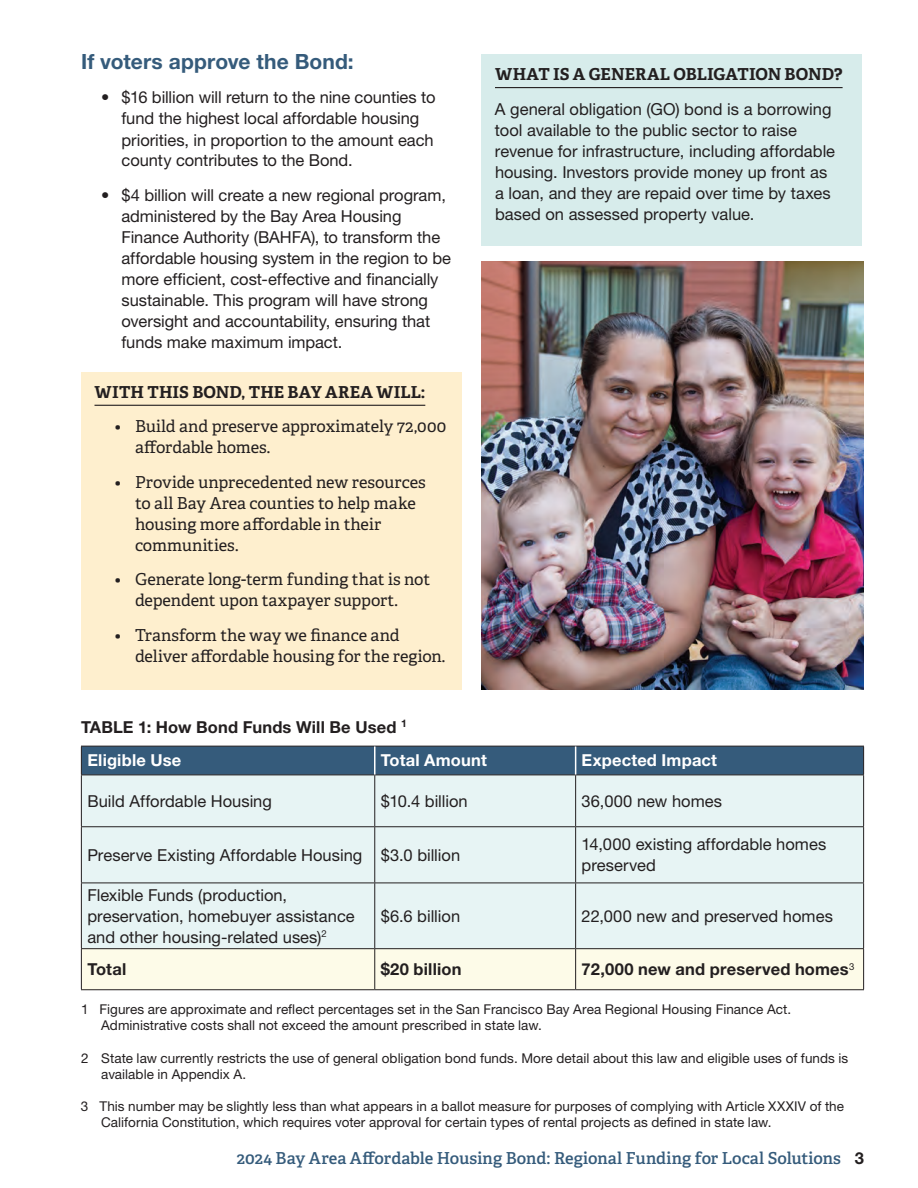
<style>
.page{position:relative;width:918px;height:1188px;background:#fff}
.page>*{position:absolute;margin:0;border:0;box-sizing:border-box;transform-origin:0 0}
.h2_sections{font:700 21px "Helvetica Neue LT Std";letter-spacing:.005em;color:#355b7b}
.p_Table_Copy{font:16.5px/21px "Helvetica Neue LT Std";color:#231f20}
.p_Bullets_Level_1_callout{font:16.5px/21px "Adelle";letter-spacing:-.005em;color:#231f20}
.t1{font:600 16.5px "Adelle";color:#355b7b}
.h5_Cap_Header_Rules{font:700 16.5px "Adelle";letter-spacing:.005em;color:#231f20}
.p_Table_Copy-2{font:700 16.5px "Helvetica Neue LT Std";letter-spacing:.01em;color:#231f20}
.h_Table_Header{font:700 16.5px "Helvetica Neue LT Std";letter-spacing:.01em;color:#fff}
.Table_Title{font:700 16.5px "Helvetica Neue LT Std";letter-spacing:.01em;color:#231f20}
.p_Footnotes_no_line{font:13.5px/16.2px "Helvetica Neue LT Std";letter-spacing:.005em;color:#231f20}
.s1{font-family:"Helvetica Neue LT Std";font-weight:700;color:#231f20}
</style>
<div class="page">
<div style="left:82px;top:776px;width:781px;height:172px;background:#e7f4f4"></div>
<div style="left:82px;top:949px;width:781px;height:40px;background:#fdfbe8"></div>
<hr style="left:81px;top:775px;width:294px;height:1px;background:#231f20">
<hr style="left:375px;top:775px;width:201px;height:1px;background:#231f20">
<hr style="left:576px;top:775px;width:288px;height:1px;background:#231f20">
<svg style="left:81px;top:746px;width:783px;height:29px;background:#355977"></svg>
<hr style="left:81px;top:775px;width:1px;height:51px;background:#231f20">
<hr style="left:374px;top:775px;width:1px;height:51px;background:#231f20">
<hr style="left:575px;top:775px;width:1px;height:51px;background:#231f20">
<hr style="left:863px;top:775px;width:1px;height:51px;background:#231f20">
<hr style="left:81px;top:826px;width:294px;height:1px;background:#231f20">
<hr style="left:81px;top:827px;width:1px;height:56px;background:#231f20">
<hr style="left:375px;top:826px;width:201px;height:1px;background:#231f20">
<hr style="left:374px;top:827px;width:1px;height:56px;background:#231f20">
<hr style="left:576px;top:826px;width:288px;height:1px;background:#231f20">
<hr style="left:575px;top:827px;width:1px;height:56px;background:#231f20">
<hr style="left:863px;top:827px;width:1px;height:56px;background:#231f20">
<hr style="left:81px;top:883px;width:294px;height:1px;background:#231f20">
<hr style="left:81px;top:883px;width:1px;height:65px;background:#231f20">
<hr style="left:375px;top:883px;width:201px;height:1px;background:#231f20">
<hr style="left:374px;top:883px;width:1px;height:65px;background:#231f20">
<hr style="left:576px;top:883px;width:288px;height:1px;background:#231f20">
<hr style="left:575px;top:883px;width:1px;height:65px;background:#231f20">
<hr style="left:863px;top:883px;width:1px;height:65px;background:#231f20">
<hr style="left:81px;top:948px;width:294px;height:1px;background:#231f20">
<hr style="left:81px;top:949px;width:1px;height:40px;background:#231f20">
<hr style="left:375px;top:948px;width:201px;height:1px;background:#231f20">
<hr style="left:374px;top:949px;width:1px;height:40px;background:#231f20">
<hr style="left:576px;top:948px;width:288px;height:1px;background:#231f20">
<hr style="left:575px;top:949px;width:1px;height:40px;background:#231f20">
<hr style="left:863px;top:949px;width:1px;height:40px;background:#231f20">
<hr style="left:81px;top:989px;width:294px;height:1px;background:#231f20">
<hr style="left:375px;top:989px;width:201px;height:1px;background:#231f20">
<hr style="left:576px;top:989px;width:288px;height:1px;background:#231f20">
<div style="left:482px;top:54px;width:380px;height:192px;background:#d7eceb"></div>
<hr style="left:495px;top:87px;width:348px;height:1px;background:#231f20">
<img style="left:482px;top:261px;width:382px;height:428px">
<div style="left:81px;top:372px;width:381px;height:317px;background:#feefce"></div>
<hr style="left:94px;top:405px;width:331px;height:1px;background:#231f20">
<h2 class="h2_sections" style="left:81px;top:49px;width:274px">If voters approve the Bond:</h2>
<p class="p_Table_Copy" style="left:122px;top:87px;width:316px;text-indent:-20px">• $16 billion will return to the nine counties to fund the highest local affordable housing priorities, in proportion to the amount each county contributes to the Bond.</p>
<p class="p_Table_Copy" style="left:122px;top:184px;width:331px;text-indent:-20px">• $4 billion will create a new regional program, administered by the Bay Area Housing Finance Authority (BAHFA), to transform the affordable housing system in the region to be more efficient, cost-effective and financially sustainable. This program will have strong oversight and accountability, ensuring that funds make maximum impact.</p>
<h2 class="h5_Cap_Header_Rules" style="left:95px;top:382px;width:332px">WITH THIS BOND, THE BAY AREA WILL:</h2>
<p class="p_Bullets_Level_1_callout" style="left:135px;top:416px;width:313px;text-indent:-20px">• Build and preserve approximately 72,000 affordable homes.</p>
<p class="p_Bullets_Level_1_callout" style="left:135px;top:472px;width:292px;text-indent:-20px">• Provide unprecedented new resources to all Bay Area counties to help make housing more affordable in their communities.</p>
<p class="p_Bullets_Level_1_callout" style="left:135px;top:569px;width:297px;text-indent:-20px">• Generate long-term funding that is not dependent upon taxpayer support.</p>
<p class="p_Bullets_Level_1_callout" style="left:135px;top:625px;width:312px;text-indent:-20px">• Transform the way we finance and deliver affordable housing for the region.</p>
<h2 class="h5_Cap_Header_Rules" style="left:495px;top:64px;width:349px">WHAT IS A GENERAL OBLIGATION BOND?</h2>
<p class="p_Table_Copy" style="left:495px;top:98px;width:342px">A general obligation (GO) bond is a borrowing tool available to the public sector to raise revenue for infrastructure, including affordable housing. Investors provide money up front as a loan, and they are repaid over time by taxes based on assessed property value.</p>
<h3 class="Table_Title" style="left:81px;top:717px;width:327px">TABLE 1: How Bond Funds Will Be Used <sup>1</sup></h3>
<p class="h_Table_Header" style="left:87px;top:750px;width:95px">Eligible Use</p>
<p class="h_Table_Header" style="left:381px;top:750px;width:108px">Total Amount</p>
<p class="h_Table_Header" style="left:582px;top:750px;width:137px">Expected Impact</p>
<p class="p_Table_Copy" style="left:87px;top:790px;width:186px">Build Affordable Housing</p>
<p class="p_Table_Copy" style="left:381px;top:790px;width:89px">$10.4 billion</p>
<p class="p_Table_Copy" style="left:582px;top:790px;width:142px">36,000 new homes</p>
<p class="p_Table_Copy" style="left:87px;top:844px;width:277px">Preserve Existing Affordable Housing</p>
<p class="p_Table_Copy" style="left:381px;top:844px;width:81px">$3.0 billion</p>
<p class="p_Table_Copy" style="left:582px;top:834px;width:246px">14,000 existing affordable homes preserved</p>
<p class="p_Table_Copy" style="left:87px;top:884px;width:269px">Flexible Funds (production, preservation, homebuyer assistance and other housing-related uses)<sup>2</sup></p>
<p class="p_Table_Copy" style="left:381px;top:905px;width:81px">$6.6 billion</p>
<p class="p_Table_Copy" style="left:582px;top:905px;width:253px">22,000 new and preserved homes</p>
<p class="p_Table_Copy-2" style="left:87px;top:959px;width:40px">Total</p>
<p class="p_Table_Copy-2" style="left:381px;top:959px;width:82px">$20 billion</p>
<p class="p_Table_Copy-2" style="left:582px;top:959px;width:274px">72,000 new and preserved homes<sup>3</sup></p>
<p class="p_Footnotes_no_line" style="left:101px;top:1001px;width:689px;text-indent:-20px">1 Figures are approximate and reflect percentages set in the San Francisco Bay Area Regional Housing Finance Act.<br>Administrative costs shall not exceed the amount prescribed in state law.</p>
<p class="p_Footnotes_no_line" style="left:101px;top:1049px;width:749px;text-indent:-20px">2 State law currently restricts the use of general obligation bond funds. More detail about this law and eligible uses of funds is available in Appendix A.</p>
<p class="p_Footnotes_no_line" style="left:101px;top:1098px;width:744px;text-indent:-20px">3 This number may be slightly less than what appears in a ballot measure for purposes of complying with Article XXXIV of the<br>California Constitution, which requires voter approval for certain types of rental projects as defined in state law.</p>
<p class="t1" style="left:237px;top:1148px;width:629px">2024 Bay Area Affordable Housing Bond: Regional Funding for Local Solutions <span class="s1">3</span></p>
</div>
